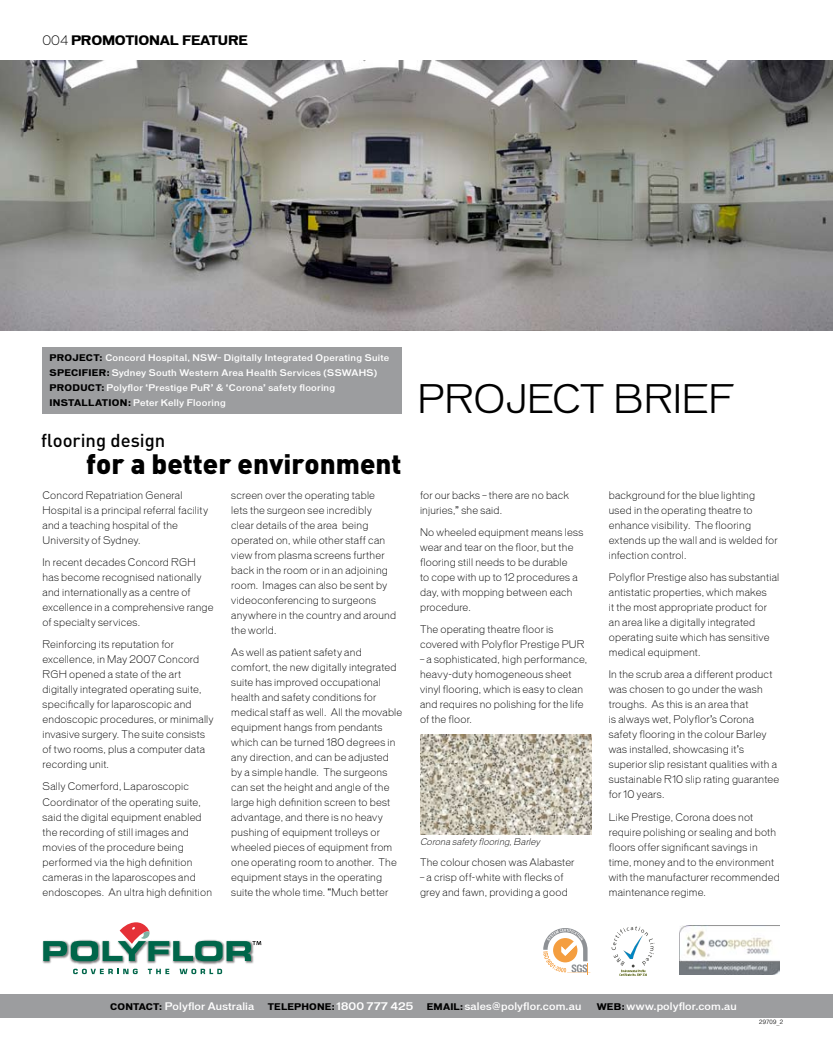
<style>
.page{position:relative;width:833px;height:1053px;background:#fff}
.page>*{position:absolute;margin:0;border:0;box-sizing:border-box;transform-origin:0 0}
.t1{font:100 37.5px "Vonnes";letter-spacing:-.015em;color:#000}
.t2{font:900 27.62px "DIN";color:#000}
.t3{font:500 18.38px "DIN";color:#000}
.t4{font:700 12.5px "Vonnes";letter-spacing:-.02em;color:#000}
.t5{font:300 10px/15px "Vonnes";letter-spacing:.02em;color:#000}
.t6{font:500 10px "Vonnes";letter-spacing:.01em;color:#fff}
.t7{font:500 8.75px/15px "Vonnes";letter-spacing:.025em;color:#fff}
.t8{font:italic 300 8.75px "Vonnes";letter-spacing:.015em;color:#000}
.t9{font:700 8.75px "Vonnes";letter-spacing:.015em;color:#000}
.t10{font:300 6.25px "Swiss 721 BT";letter-spacing:.025em;color:#000}
.s1{font-weight:300}
.s2{font-weight:700;color:#000}
.s3{font-weight:700;font-size:8.75px;color:#000}
</style>
<div class="page">
<div style="left:43px;top:347px;width:359px;height:66px;background:#9c9d9f"></div>
<div style="left:0;top:993px;width:833px;height:24px;background:#9c9d9f"></div>
<img style="left:42px;top:942px;width:9px;height:22px">
<img style="left:71px;top:961px;width:45px;height:4px">
<img style="left:116px;top:961px;width:22px;height:3px">
<img style="left:147px;top:961px;width:9px;height:3px">
<img style="left:172px;top:961px;width:21px;height:3px">
<img style="left:193px;top:961px;width:30px;height:4px">
<img style="left:225px;top:961px;width:29px;height:3px">
<svg style="left:73px;top:968px;width:65px;height:6px"></svg>
<svg style="left:148px;top:968px;width:21px;height:6px"></svg>
<svg style="left:179px;top:968px;width:43px;height:6px"></svg>
<svg style="left:43px;top:922px;width:218px;height:39px"></svg>
<svg style="left:611px;top:926px;width:43px;height:49px"></svg>
<svg style="left:543px;top:928px;width:47px;height:46px"></svg>
<img style="left:0;top:60px;width:833px;height:270px">
<img style="left:679px;top:925px;width:101px;height:48px">
<img style="left:420px;top:734px;width:171px;height:100px">
<p class="t4" style="left:43px;top:33px;width:207px"><span class="s1">004</span> PROMOTIONAL FEATURE</p>
<p class="t7" style="left:50px;top:350px;width:341px"><span class="s2">PROJECT:</span> Concord Hospital, NSW– Digitally Integrated Operating Suite <span class="s2">SPECIFIER:</span> Sydney South Western Area Health Services (SSWAHS)<br><span class="s2">PRODUCT:</span> Polyflor ‘Prestige PuR’ &amp; ‘Corona’ safety flooring<br><span class="s2">INSTALLATION</span></p>
<p class="t7" style="left:128px;top:395px;width:99px"><span class="s2">:</span> Peter Kelly Flooring</p>
<h3 class="t3" style="left:41px;top:428px;width:126px">flooring design</h3>
<h2 class="t2" style="left:86px;top:445px;width:317px">for a better environment</h2>
<p class="t5" style="left:43px;top:487px;width:167px">Concord Repatriation General<br>Hospital is a principal referral facility and a teaching hospital of the<br>University of Sydney.</p>
<p class="t5" style="left:43px;top:555px;width:172px">In recent decades Concord RGH has become recognised nationally and internationally as a centre of excellence in a comprehensive range of specialty services.</p>
<p class="t5" style="left:43px;top:637px;width:172px">Reinforcing its reputation for excellence, in May 2007 Concord<br>RGH opened a state of the art digitally integrated operating suite, specifically for laparoscopic and endoscopic procedures, or minimally invasive surgery. The suite consists of two rooms, plus a computer data recording unit.</p>
<p class="t5" style="left:43px;top:779px;width:171px">Sally Comerford, Laparoscopic Coordinator of the operating suite, said the digital equipment enabled the recording of still images and movies of the procedure being performed via the high definition cameras in the laparoscopes and endoscopes. An ultra high definition</p>
<p class="t5" style="left:231px;top:488px;width:166px">screen over the operating table<br>lets the surgeon see incredibly clear details of the area being operated on, while other staff can view from plasma screens further back in the room or in an adjoining room. Images can also be sent by videoconferencing to surgeons anywhere in the country and around the world.</p>
<p class="t5" style="left:231px;top:645px;width:172px">As well as patient safety and comfort, the new digitally integrated suite has improved occupational health and safety conditions for medical staff as well. All the movable equipment hangs from pendants which can be turned 180 degrees in any direction, and can be adjusted by a simple handle. The surgeons can set the height and angle of the large high definition screen to best advantage, and there is no heavy pushing of equipment trolleys or wheeled pieces of equipment from one operating room to another. The equipment stays in the operating suite the whole time. “Much better</p>
<h1 class="t1" style="left:417px;top:377px;width:318px">PROJECT BRIEF</h1>
<p class="t5" style="left:420px;top:488px;width:150px">for our backs – there are no back injuries,” she said.</p>
<p class="t5" style="left:420px;top:525px;width:165px">No wheeled equipment means less wear and tear on the floor, but the flooring still needs to be durable<br>to cope with up to 12 procedures a day, with mopping between each procedure.</p>
<p class="t5" style="left:420px;top:622px;width:166px">The operating theatre floor is covered with Polyflor Prestige PUR</p>
<p class="t5" style="left:420px;top:652px;width:169px">– a sophisticated, high performance, heavy-duty homogeneous sheet vinyl flooring, which is easy to clean and requires no polishing for the life of the floor.</p>
<p class="t8" style="left:420px;top:836px;width:121px">Corona safety flooring, Barley</p>
<p class="t5" style="left:420px;top:854px;width:156px">The colour chosen was Alabaster</p>
<p class="t5" style="left:420px;top:869px;width:149px">– a crisp off-white with flecks of grey and fawn, providing a good</p>
<p class="t5" style="left:609px;top:488px;width:170px">background for the blue lighting used in the operating theatre to enhance visibility. The flooring extends up the wall and is welded for infection control.</p>
<p class="t5" style="left:609px;top:570px;width:172px">Polyflor Prestige also has substantial antistatic properties, which makes<br>it the most appropriate product for an area like a digitally integrated operating suite which has sensitive medical equipment.</p>
<p class="t5" style="left:609px;top:667px;width:172px">In the scrub area a different product was chosen to go under the wash troughs. As this is an area that<br>is always wet, Polyflor’s Corona safety flooring in the colour Barley was installed, showcasing it’s superior slip resistant qualities with a sustainable R10 slip rating guarantee for 10 years.</p>
<p class="t5" style="left:609px;top:809px;width:172px">Like Prestige, Corona does not require polishing or sealing and both floors offer significant savings in time, money and to the environment with the manufacturer recommended maintenance regime.</p>
<p class="t9" style="left:110px;top:1001px;width:16px">CONTACT</p>
<p class="t6" style="left:159px;top:999px;width:96px"><span class="s3">:</span> Polyflor Australia</p>
<p class="t9" style="left:268px;top:1001px;width:14px">TELEP</p>
<p class="t9" style="left:301px;top:1001px;width:16px">HONE</p>
<p class="t6" style="left:332px;top:999px;width:83px"><span class="s3">:</span> 1800 777 425</p>
<p class="t9" style="left:427px;top:1001px;width:15px">EMAIL</p>
<p class="t6" style="left:460px;top:999px;width:123px"><span class="s3">:</span> sales@polyflor.com.au</p>
<p class="t6" style="left:597px;top:999px;width:142px"><span class="s3">WEB:</span> www.polyflor.com.au</p>
<p class="t10" style="left:759px;top:1017px;width:26px">29709_2</p>
</div>
